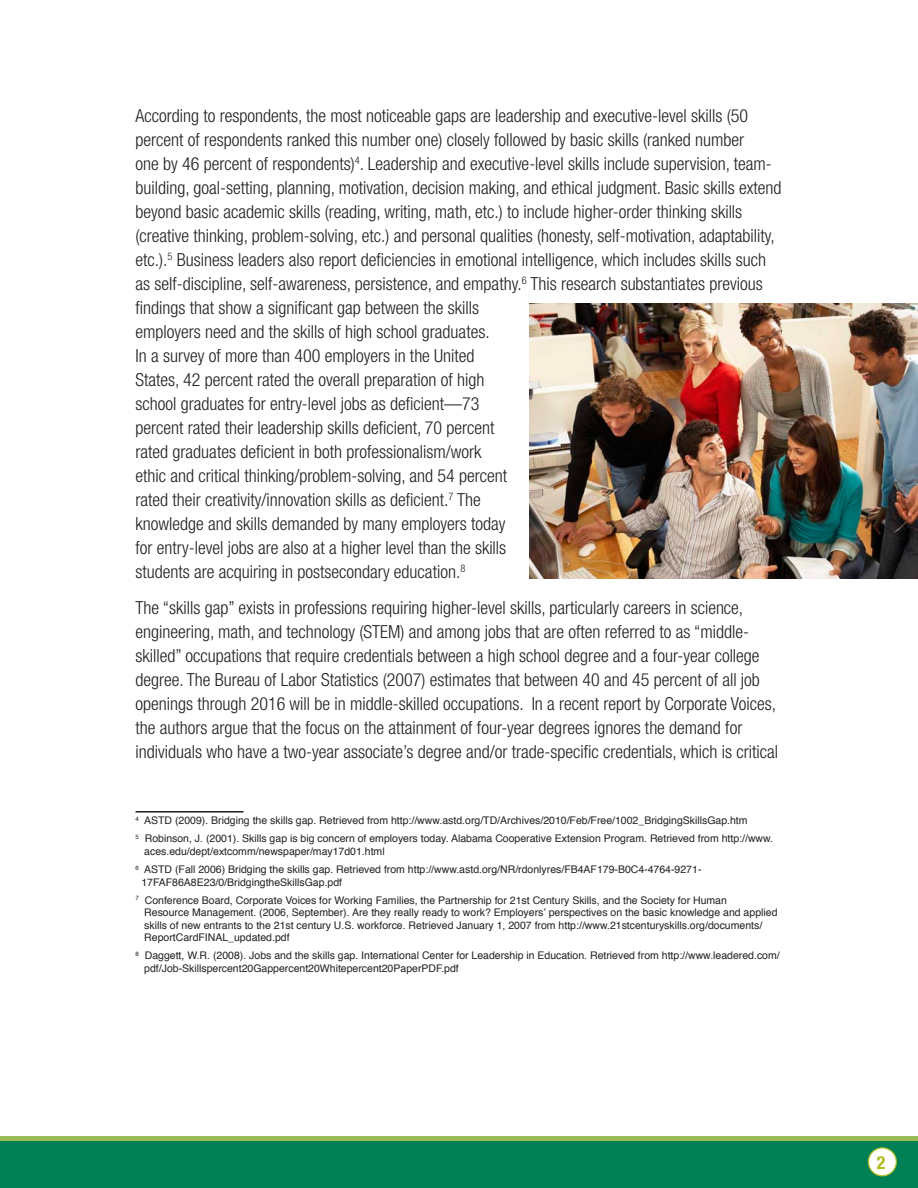
<style>
.page{position:relative;width:918px;height:1188px;background:#fff}
.page>*{position:absolute;margin:0;border:0;box-sizing:border-box;transform-origin:0 0}
.t1{font:300 condensed 18px/24px "Helvetica Neue";color:#231f20}
.t2{font:700 condensed 18px "Helvetica Neue";color:#b0bb1d}
.t3{font:10.5px/18px "Helvetica";color:#231f20}
</style>
<div class="page">
<div style="left:0;top:1136px;width:918px;height:52px;background:#008155"></div>
<div style="left:868px;top:1148px;width:28px;height:28px;background:#fff;border-radius:50%"></div>
<div style="left:868px;top:1147px;width:29px;height:29px;border:1px solid #b0bb1d;border-radius:50%"></div>
<div style="left:0;top:1136px;width:918px;height:5px;background:#9bbb59"></div>
<hr style="left:136px;top:811px;width:108px;height:2px;background:#231f20">
<img style="left:530px;top:303px;width:388px;height:276px">
<p class="t1" style="left:136px;top:104px;width:647px">According to respondents, the most noticeable gaps are leadership and executive-level skills (50 percent of respondents ranked this number one) closely followed by basic skills (ranked number<br>one by 46 percent of respondents)<sup>4</sup>. Leadership and executive-level skills include supervision, team&shy;building, goal-setting, planning, motivation, decision making, and ethical judgment. Basic skills extend beyond basic academic skills (reading, writing, math, etc.) to include higher-order thinking skills (creative thinking, problem-solving, etc.) and personal qualities (honesty, self-motivation, adaptability, etc.).<sup>5</sup> Business leaders also report deficiencies in emotional intelligence, which includes skills such as self-discipline, self-awareness, persistence, and empathy.<sup>6</sup> This research substantiates previous findings that show a significant gap between the skills<br>employers need and the skills of high school graduates.<br>In a survey of more than 400 employers in the United<br>States, 42 percent rated the overall preparation of high<br>school graduates for entry-level jobs as deficient—73<br>percent rated their leadership skills deficient, 70 percent<br>rated graduates deficient in both professionalism/work<br>ethic and critical thinking/problem-solving, and 54 percent<br>rated their creativity/innovation skills as deficient.<sup>7</sup> The<br>knowledge and skills demanded by many employers today<br>for entry-level jobs are also at a higher level than the skills<br>students are acquiring in postsecondary education.<sup>8</sup></p>
<p class="t1" style="left:136px;top:595px;width:644px">The “skills gap” exists in professions requiring higher-level skills, particularly careers in science, engineering, math, and technology (STEM) and among jobs that are often referred to as “middle&shy;skilled” occupations that require credentials between a high school degree and a four-year college degree. The Bureau of Labor Statistics (2007) estimates that between 40 and 45 percent of all job openings through 2016 will be in middle-skilled occupations. In a recent report by Corporate Voices, the authors argue that the focus on the attainment of four-year degrees ignores the demand for individuals who have a two-year associate’s degree and/or trade-specific credentials, which is critical</p>
<p class="t3" style="left:136px;top:813px;width:639px"><sup>4</sup> ASTD (2009). Bridging the skills gap. Retrieved from http://www.astd.org/TD/Archives/2010/Feb/Free/1002_BridgingSkillsGap.htm<br><sup>5</sup> Robinson, J. (2001). Skills gap is big concern of employers today. Alabama Cooperative Extension Program. Retrieved from http://www.</p>
<p class="t3" style="left:136px;top:843px;width:567px;text-indent:9px">aces.edu/dept/extcomm/newspaper/may17d01.html<br><sup>6</sup> ASTD (Fall 2006) Bridging the skills gap. Retrieved from http://www.astd.org/NR/rdonlyres/FB4AF179-B0C4-4764-9271-</p>
<p class="t3" style="left:136px;top:874px;width:593px;text-indent:6px">17FAF86A8E23/0/BridgingtheSkillsGap.pdf<br><sup>7</sup> Conference Board, Corporate Voices for Working Families, the Partnership for 21st Century Skills, and the Society for Human</p>
<p class="t3" style="left:144px;top:907px;width:635px;line-height:12.6px">Resource Management. (2006, September). Are they really ready to work? Employers’ perspectives on the basic knowledge and applied skills of new entrants to the 21st century U.S. workforce. Retrieved January 1, 2007 from http://www.21stcenturyskills.org/documents/<br>ReportCardFINAL_updated.pdf</p>
<p class="t3" style="left:144px;top:950px;width:637px;line-height:12.6px;text-indent:-9px"><sup>8</sup> Daggett, W.R. (2008). Jobs and the skills gap. International Center for Leadership in Education. Retrieved from http://www.leadered.com/ pdf/Job-Skillspercent20Gappercent20Whitepercent20PaperPDF.pdf</p>
<p class="t2" style="left:877px;top:1151px;width:10px">2</p>
</div>
